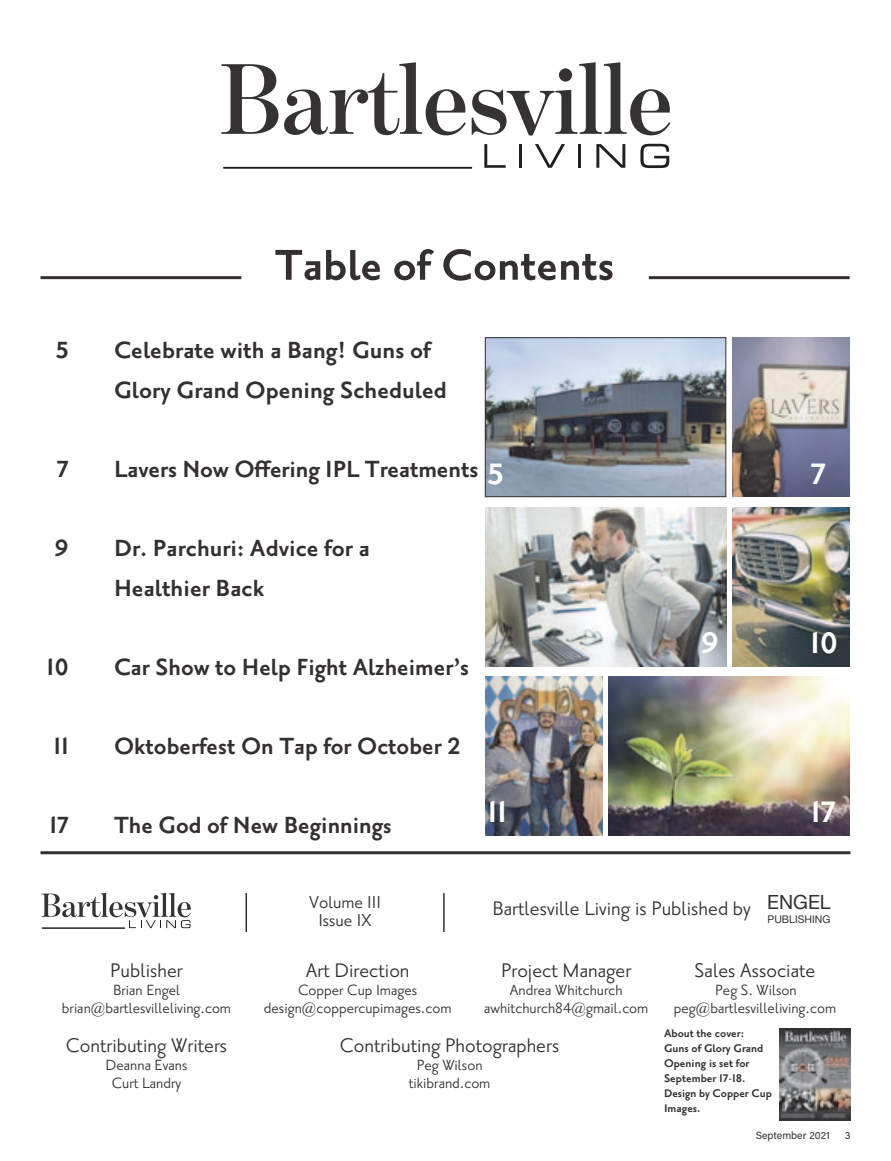
<style>
.page{position:relative;width:891px;height:1161px;background:#fff}
.page>*{position:absolute;margin:0;border:0;box-sizing:border-box;transform-origin:0 0}
.t1{font:700 52.5px "Priori Sans OT";color:#343032}
.t2{font:700 36px "Priori Sans OT";color:#fff}
.t3{font:700 28.5px "Priori Sans OT";color:#343032}
.t4{font:24px "Priori Sans OT";color:#343032}
.t5{font:21px "Priori Sans OT";color:#343032}
.t6{font:19.5px "Helvetica Neue";color:#343032}
.t7{font:18px "Priori Sans OT";color:#343032}
.t8{font:700 13.5px/15px "Priori Sans OT";color:#343032}
.t9{font:10.5px "Acumin Pro";color:#343032}
.t10{font:10.5px "Helvetica Neue";color:#343032}
.s1{font-size:27px}
</style>
<div class="page">
<svg style="left:484px;top:144px;width:22px;height:24px"></svg>
<hr style="left:519px;top:144px;width:3px;height:24px;background:#231f20">
<svg style="left:535px;top:144px;width:30px;height:24px"></svg>
<hr style="left:578px;top:144px;width:3px;height:24px;background:#231f20">
<svg style="left:596px;top:144px;width:29px;height:24px"></svg>
<svg style="left:640px;top:144px;width:29px;height:24px"></svg>
<hr style="left:223px;top:167px;width:249px;height:2px;background:#231f20">
<svg style="left:221px;top:64px;width:57px;height:70px"></svg>
<svg style="left:284px;top:62px;width:182px;height:73px"></svg>
<svg style="left:472px;top:62px;width:198px;height:73px"></svg>
<hr style="left:42px;top:928px;width:83px;height:1px;background:#231f20">
<svg style="left:41px;top:893px;width:150px;height:35px"></svg>
<hr style="left:246px;top:893px;width:1px;height:39px;background:#343032">
<hr style="left:443px;top:893px;width:2px;height:39px;background:#343032">
<hr style="left:40px;top:851px;width:810px;height:3px;background:#343032">
<img style="left:780px;top:1028px;width:70px;height:92px">
<hr style="left:40px;top:276px;width:201px;height:3px;background:#343032">
<hr style="left:649px;top:276px;width:201px;height:3px;background:#343032">
<img style="left:487px;top:340px;width:237px;height:155px">
<div style="left:485px;top:338px;width:241px;height:159px;border:1px solid #343032"></div>
<img style="left:732px;top:338px;width:118px;height:159px">
<img style="left:485px;top:507px;width:241px;height:160px">
<img style="left:732px;top:507px;width:118px;height:160px">
<img style="left:485px;top:676px;width:118px;height:159px">
<img style="left:609px;top:677px;width:241px;height:158px">
<p class="t1" style="left:275px;top:231px;width:341px">Table of Contents</p>
<p class="t3" style="left:56px;top:332px;width:15px">5</p>
<p class="t3" style="left:114px;top:332px;width:318px">Celebrate with a Bang! Guns of</p>
<p class="t3" style="left:114px;top:372px;width:334px">Glory Grand Opening Scheduled</p>
<p class="t3" style="left:57px;top:451px;width:14px">7</p>
<p class="t3" style="left:114px;top:451px;width:366px">Lavers Now Offering IPL Treatments</p>
<p class="t2" style="left:487px;top:450px;width:18px">5</p>
<p class="t2" style="left:811px;top:450px;width:17px">7</p>
<p class="t3" style="left:54px;top:530px;width:16px">9</p>
<p class="t3" style="left:114px;top:530px;width:257px">Dr. Parchuri: Advice for a</p>
<p class="t3" style="left:114px;top:570px;width:152px">Healthier Back</p>
<p class="t3" style="left:47px;top:648px;width:24px">10</p>
<p class="t3" style="left:114px;top:648px;width:357px">Car Show to Help Fight Alzheimer’s</p>
<p class="t3" style="left:54px;top:727px;width:17px">11</p>
<p class="t3" style="left:114px;top:727px;width:348px">Oktoberfest On Tap for October 2</p>
<p class="t3" style="left:49px;top:806px;width:21px">17</p>
<p class="t3" style="left:114px;top:806px;width:279px">The God of New Beginning<span class="s1">s</span></p>
<p class="t5" style="left:309px;top:889px;width:73px">Volume III</p>
<p class="t5" style="left:318px;top:907px;width:55px">Issue IX</p>
<p class="t2" style="left:700px;top:619px;width:20px">9</p>
<p class="t2" style="left:810px;top:619px;width:30px">10</p>
<p class="t2" style="left:487px;top:788px;width:21px">11</p>
<p class="t2" style="left:811px;top:788px;width:27px">17</p>
<p class="t4" style="left:493px;top:893px;width:260px">Bartlesville Living is Published by</p>
<p class="t6" style="left:767px;top:891px;width:65px">ENGEL</p>
<p class="t10" style="left:768px;top:913px;width:64px">PubLishiNG</p>
<p class="t4" style="left:110px;top:954px;width:74px">Publisher</p>
<p class="t4" style="left:306px;top:954px;width:105px">Art Direction</p>
<p class="t4" style="left:501px;top:954px;width:132px">Project Manager</p>
<p class="t4" style="left:695px;top:954px;width:122px">Sales Associate</p>
<p class="t7" style="left:113px;top:978px;width:69px">Brian Engel</p>
<p class="t7" style="left:298px;top:978px;width:121px">Copper Cup Images</p>
<p class="t7" style="left:510px;top:978px;width:114px">Andrea Whitchurch</p>
<p class="t7" style="left:715px;top:978px;width:83px">Peg S. Wilson</p>
<p class="t7" style="left:62px;top:996px;width:171px">brian@bartlesvilleliving.com</p>
<p class="t7" style="left:264px;top:996px;width:189px">design@coppercupimages.com</p>
<p class="t7" style="left:484px;top:996px;width:166px">awhitchurch84@gmail.com</p>
<p class="t7" style="left:674px;top:996px;width:164px">peg@bartlesvilleliving.com</p>
<p class="t4" style="left:66px;top:1030px;width:163px">Contributing Writers</p>
<p class="t4" style="left:340px;top:1030px;width:221px">Contributing Photographers</p>
<p class="t7" style="left:106px;top:1053px;width:83px">Deanna Evans</p>
<p class="t7" style="left:417px;top:1053px;width:67px">Peg Wilson</p>
<p class="t7" style="left:112px;top:1071px;width:71px">Curt Landry</p>
<p class="t7" style="left:409px;top:1071px;width:83px">tikibrand.com</p>
<p class="t8" style="left:664px;top:1025px;width:82px">About the cover:</p>
<p class="t8" style="left:664px;top:1040px;width:101px">Guns of Glory Grand<br>Opening is set for<br>September 17-18.</p>
<p class="t8" style="left:664px;top:1085px;width:109px">Design by Copper Cup<br>Images.</p>
<p class="t9" style="left:756px;top:1131px;width:76px">September 2021</p>
<p class="t9" style="left:845px;top:1131px;width:7px">3</p>
</div>
